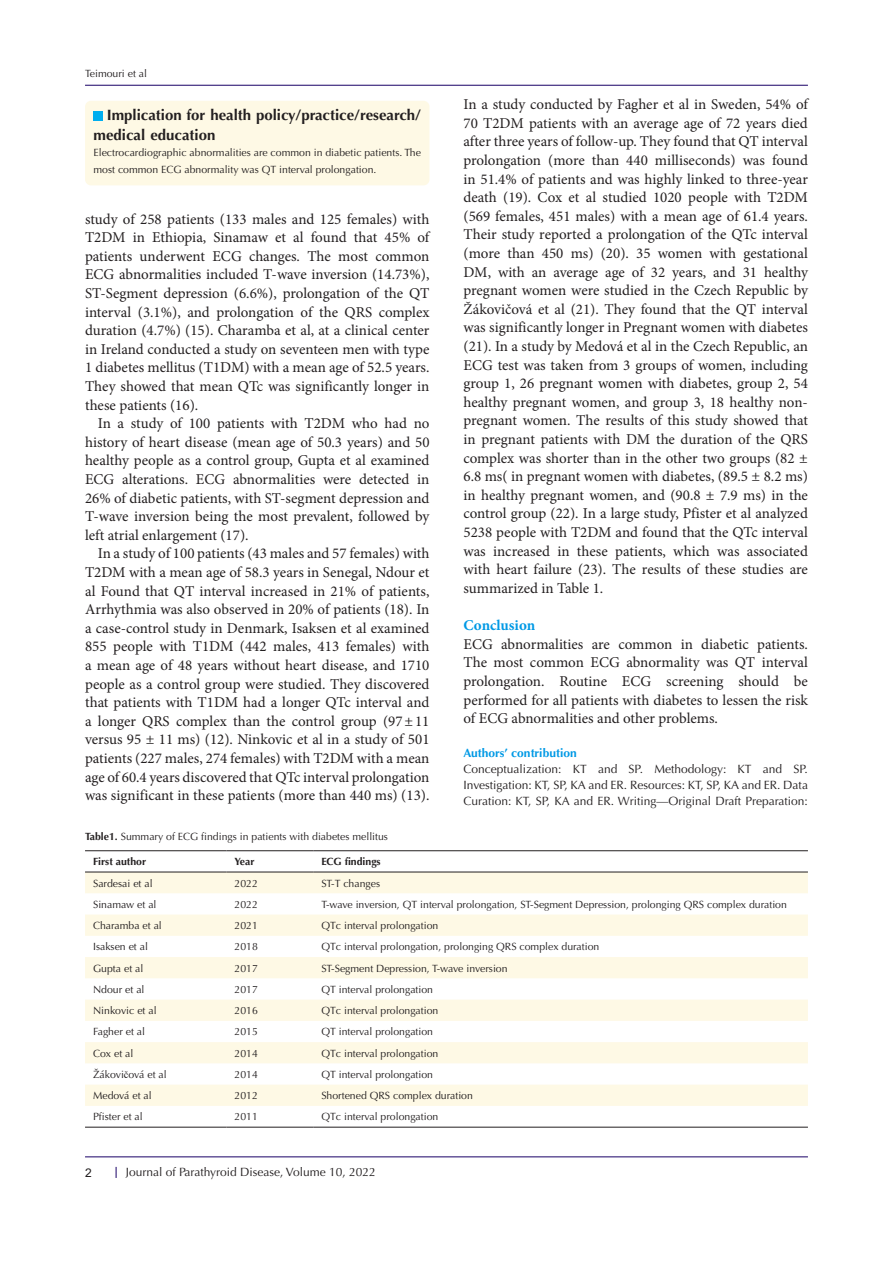
<style>
.page{position:relative;width:893px;height:1263px;background:#fff}
.page>*{position:absolute;margin:0;border:0;box-sizing:border-box;transform-origin:0 0}
.t1{font:15px/18.6px "Minion Pro";color:#231f20;text-align:justify}
.t2{font:700 15px/19.5px "Optima LT Std";color:#231f20}
.t3{font:700 15px "Minion Pro";color:#0099e5}
.t4{font:12px/15.8px "Optima LT Std";color:#231f20;text-align:justify}
.t5{font:700 12px "Optima LT Std";color:#0099e5}
.t6{font:12px "Arial";color:#231f20}
.t7{font:10.5px/16.5px "Optima LT Std";color:#231f20}
.t8{font:700 10.5px "Optima LT Std";color:#231f20}
.s1{font-weight:700}
.s2{font-family:"Times New Roman"}
</style>
<div class="page">
<hr style="left:85px;top:1156px;width:723px;height:1px;background:#190066">
<hr style="left:85px;top:85px;width:723px;height:1px;background:#190066">
<div style="left:85px;top:101px;width:344px;height:84px;background:#fef9e5;border-radius:6px"></div>
<div style="left:94px;top:111px;width:9px;height:9px;background:#00aeef"></div>
<svg style="left:85px;top:873px;width:723px;height:233px;fill:#fef9e5"></svg>
<hr style="left:85px;top:850px;width:141px;height:1px;background:#231f20">
<hr style="left:226px;top:850px;width:87px;height:1px;background:#231f20">
<hr style="left:313px;top:850px;width:495px;height:1px;background:#231f20">
<hr style="left:85px;top:872px;width:141px;height:1px;background:#231f20">
<hr style="left:226px;top:872px;width:87px;height:1px;background:#231f20">
<hr style="left:313px;top:872px;width:495px;height:1px;background:#231f20">
<hr style="left:85px;top:1127px;width:141px;height:1px;background:#231f20">
<hr style="left:226px;top:1127px;width:87px;height:1px;background:#231f20">
<hr style="left:313px;top:1127px;width:495px;height:1px;background:#231f20">
<p class="t7" style="left:85px;top:66px;width:63px">Teimouri et al</p>
<p class="t2" style="left:94px;top:106px;width:329px;text-indent:13px">Implication for health policy/practice/research/ medical education</p>
<p class="t7" style="left:94px;top:145px;width:329px">Electrocardiographic abnormalities are common in diabetic patients. The most common ECG abnormality was QT interval prolongation.</p>
<p class="t1" style="left:85px;top:209px;width:346px">study of 258 patients (133 males and 125 females) with T2DM in Ethiopia, Sinamaw et al found that 45% of patients underwent ECG changes. The most common ECG abnormalities included T-wave inversion (14.73%), ST-Segment depression (6.6%), prolongation of the QT interval (3.1%), and prolongation of the QRS complex duration (4.7%) (15). Charamba et al, at a clinical center in Ireland conducted a study on seventeen men with type 1 diabetes mellitus (T1DM) with a mean age of 52.5 years.<br>They showed that mean QTc was significantly longer in these patients (16).</p>
<p class="t1" style="left:85px;top:414px;width:346px;text-indent:13px">In a study of 100 patients with T2DM who had no history of heart disease (mean age of 50.3 years) and 50 healthy people as a control group, Gupta et al examined ECG alterations. ECG abnormalities were detected in 26% of diabetic patients, with ST-segment depression and T-wave inversion being the most prevalent, followed by left atrial enlargement (17).</p>
<p class="t1" style="left:85px;top:544px;width:346px;text-indent:13px">In a study of 100 patients (43 males and 57 females) with T2DM with a mean age of 58.3 years in Senegal, Ndour et al Found that QT interval increased in 21% of patients, Arrhythmia was also observed in 20% of patients (18). In a case-control study in Denmark, Isaksen et al examined 855 people with T1DM (442 males, 413 females) with a mean age of 48 years without heart disease, and 1710 people as a control group were studied. They discovered that patients with T1DM had a longer QTc interval and a longer QRS complex than the control group (97±11 versus 95 ± 11 ms) (12). Ninkovic et al in a study of 501 patients (227 males, 274 females) with T2DM with a mean age of 60.4 years discovered that QTc interval prolongation was significant in these patients (more than 440 ms) (13).</p>
<p class="t1" style="left:463px;top:95px;width:346px">In a study conducted by Fagher et al in Sweden, 54% of 70 T2DM patients with an average age of 72 years died after three years of follow-up. They found that QT interval prolongation (more than 440 milliseconds) was found in 51.4% of patients and was highly linked to three-year death (19). Cox et al studied 1020 people with T2DM (569 females, 451 males) with a mean age of 61.4 years.<br>Their study reported a prolongation of the QTc interval (more than 450 ms) (20). 35 women with gestational DM, with an average age of 32 years, and 31 healthy pregnant women were studied in the Czech Republic by Žákovičová et al (21). They found that the QT interval was significantly longer in Pregnant women with diabetes (21). In a study by Medová et al in the Czech Republic, an ECG test was taken from 3 groups of women, including group 1, 26 pregnant women with diabetes, group 2, 54 healthy pregnant women, and group 3, 18 healthy non&shy;pregnant women. The results of this study showed that in pregnant patients with DM the duration of the QRS complex was shorter than in the other two groups (82 ± 6.8 ms( in pregnant women with diabetes, (89.5 ± 8.2 ms) in healthy pregnant women, and (90.8 ± 7.9 ms) in the control group (22). In a large study, Pfister et al analyzed 5238 people with T2DM and found that the QTc interval was increased in these patients, which was associated with heart failure (23). The results of these studies are summarized in Table 1.</p>
<p class="t3" style="left:463px;top:615px;width:73px">Conclusion</p>
<p class="t1" style="left:463px;top:635px;width:346px">ECG abnormalities are common in diabetic patients.<br>The most common ECG abnormality was QT interval prolongation. Routine ECG screening should be performed for all patients with diabetes to lessen the risk of ECG abnormalities and other problems.</p>
<p class="t5" style="left:463px;top:746px;width:115px">Authors’ contribution</p>
<p class="t4" style="left:463px;top:761px;width:346px">Conceptualization: KT and SP. Methodology: KT and SP.<br>Investigation: KT, SP, KA and ER. Resources: KT, SP, KA and ER. Data Curation: KT, SP, KA and ER. Writing—Original Draft Preparation:</p>
<p class="t7" style="left:85px;top:828px;width:304px"><span class="s1">Table1.</span> Summary of ECG findings in patients with diabetes mellitus</p>
<p class="t8" style="left:93px;top:855px;width:54px">First author</p>
<p class="t8" style="left:235px;top:855px;width:22px">Year</p>
<p class="t8" style="left:321px;top:855px;width:61px">ECG findings</p>
<p class="t7" style="left:93px;top:875px;width:61px">Sardesai et al</p>
<p class="t7" style="left:235px;top:875px;width:25px">2022</p>
<p class="t7" style="left:321px;top:875px;width:60px">ST-T changes</p>
<p class="t7" style="left:93px;top:896px;width:65px">Sinamaw et al</p>
<p class="t7" style="left:235px;top:896px;width:25px">2022</p>
<p class="t7" style="left:321px;top:896px;width:467px">T-wave inversion, QT interval prolongation, ST-Segment Depression, prolonging QRS complex duration</p>
<p class="t7" style="left:93px;top:917px;width:70px">Charamba et al</p>
<p class="t7" style="left:235px;top:917px;width:25px">2021</p>
<p class="t7" style="left:321px;top:917px;width:119px">QTc interval prolongation</p>
<p class="t7" style="left:93px;top:939px;width:56px">Isaksen et al</p>
<p class="t7" style="left:235px;top:939px;width:25px">2018</p>
<p class="t7" style="left:321px;top:939px;width:279px">QTc interval prolongation, prolonging QRS complex duration</p>
<p class="t7" style="left:93px;top:960px;width:52px">Gupta et al</p>
<p class="t7" style="left:235px;top:960px;width:25px">2017</p>
<p class="t7" style="left:321px;top:960px;width:188px">ST-Segment Depression, T-wave inversion</p>
<p class="t7" style="left:93px;top:981px;width:53px">Ndour et al</p>
<p class="t7" style="left:235px;top:981px;width:25px">2017</p>
<p class="t7" style="left:321px;top:981px;width:113px">QT interval prolongation</p>
<p class="t7" style="left:93px;top:1002px;width:65px">Ninkovic et al</p>
<p class="t7" style="left:235px;top:1002px;width:25px">2016</p>
<p class="t7" style="left:321px;top:1002px;width:119px">QTc interval prolongation</p>
<p class="t7" style="left:93px;top:1024px;width:53px">Fagher et al</p>
<p class="t7" style="left:235px;top:1024px;width:25px">2015</p>
<p class="t7" style="left:321px;top:1024px;width:113px">QT interval prolongation</p>
<p class="t7" style="left:93px;top:1045px;width:42px">Cox et al</p>
<p class="t7" style="left:235px;top:1045px;width:25px">2014</p>
<p class="t7" style="left:321px;top:1045px;width:119px">QTc interval prolongation</p>
<p class="t7" style="left:93px;top:1066px;width:75px">Žákovi<span class="s2">č</span>ová et al</p>
<p class="t7" style="left:235px;top:1066px;width:25px">2014</p>
<p class="t7" style="left:321px;top:1066px;width:113px">QT interval prolongation</p>
<p class="t7" style="left:93px;top:1087px;width:60px">Medová et al</p>
<p class="t7" style="left:235px;top:1087px;width:25px">2012</p>
<p class="t7" style="left:321px;top:1087px;width:153px">Shortened QRS complex duration</p>
<p class="t7" style="left:93px;top:1108px;width:51px">Pfister et al</p>
<p class="t7" style="left:235px;top:1108px;width:25px">2011</p>
<p class="t7" style="left:321px;top:1108px;width:119px">QTc interval prolongation</p>
<p class="t6" style="left:85px;top:1164px;width:8px">2</p>
<p class="t4" style="left:126px;top:1164px;width:251px">Journal of Parathyroid Disease, Volume 10, 2022</p>
</div>
